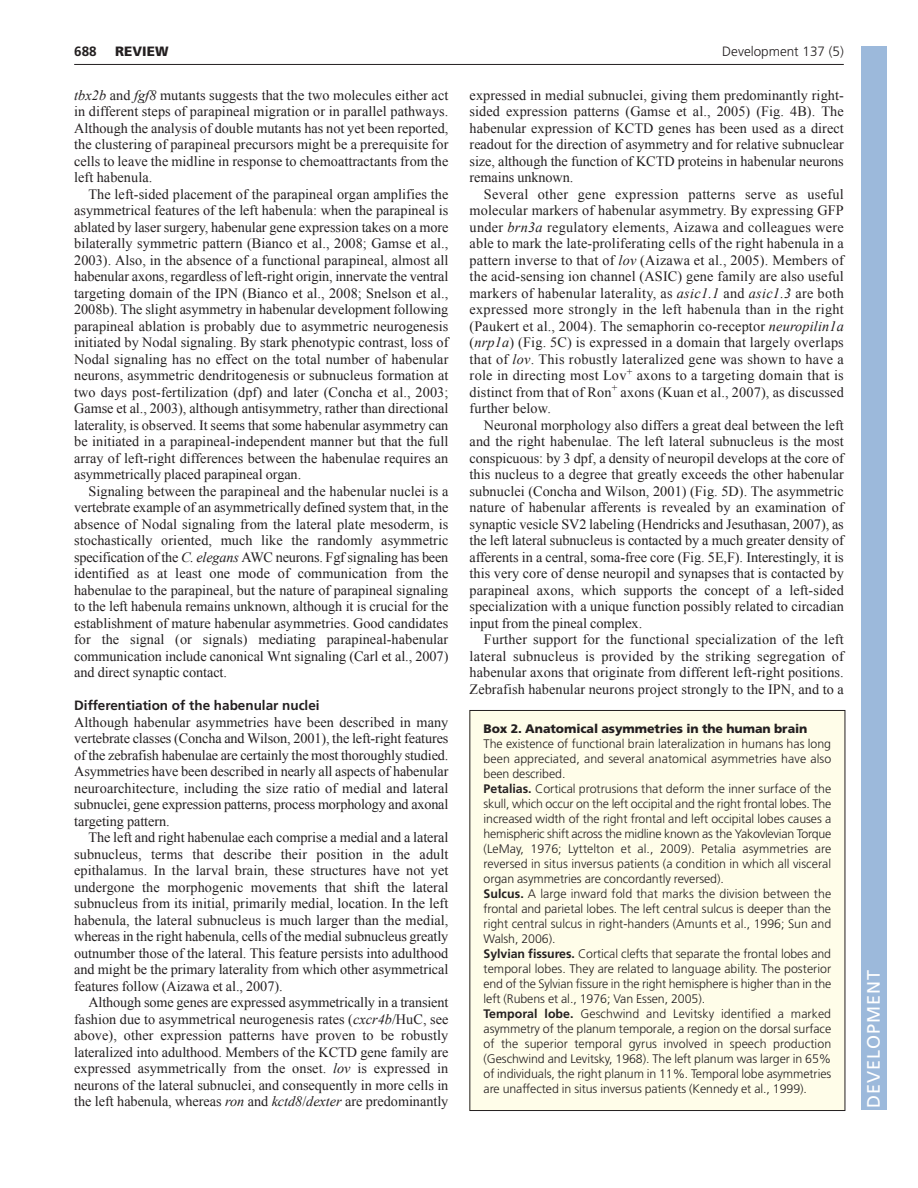
<style>
.page{position:relative;width:918px;height:1188px;background:#fff}
.page>*{position:absolute;margin:0;border:0;box-sizing:border-box;transform-origin:0 0}
.t1{font:18px "Frutiger LT Std";letter-spacing:.055em;color:#fff}
.t2{font:14.25px/16.5px "Times New Roman";letter-spacing:-.005em;color:#231f20;text-align:justify}
.t3{font:700 13.5px "Frutiger LT Std";color:#231f20}
.t4{font:300 13.5px "Frutiger LT Std";color:#231f20}
.t5{font:900 13.5px "Frutiger LT Std";color:#231f20}
.t6{font:300 12.3px/15px "Frutiger LT Std";letter-spacing:-.005em;color:#231f20}
.t7{font:900 12.3px "Frutiger LT Std";letter-spacing:-.005em;color:#231f20}
.s1{font-style:italic}
.s2{font-weight:700}
</style>
<div class="page">
<hr style="left:74px;top:64px;width:770px;height:1px;background:#231f20">
<div style="left:470px;top:710px;width:375px;height:401px;background:#fffde9"></div>
<div style="left:470px;top:710px;width:375px;height:401px;border:1px solid #231f20"></div>
<div style="left:861px;top:46px;width:25px;height:1064px;background:#9cb9db"></div>
<p class="t5" style="left:115px;top:46px;width:55px">REVIEW</p>
<p class="t4" style="left:722px;top:46px;width:123px">Development 137 (5)</p>
<p class="t3" style="left:74px;top:46px;width:24px">688</p>
<p class="t2" style="left:74px;top:87px;width:376px"><span class="s1">tbx2b</span> and <span class="s1">fgf8</span> mutants suggests that the two molecules either act in different steps of parapineal migration or in parallel pathways.<br>Although the analysis of double mutants has not yet been reported, the clustering of parapineal precursors might be a prerequisite for cells to leave the midline in response to chemoattractants from the left habenula.</p>
<p class="t2" style="left:74px;top:186px;width:376px;text-indent:14px">The left-sided placement of the parapineal organ amplifies the asymmetrical features of the left habenula: when the parapineal is ablated by laser surgery, habenular gene expression takes on a more bilaterally symmetric pattern (Bianco et al., 2008; Gamse et al., 2003). Also, in the absence of a functional parapineal, almost all habenular axons, regardless of left-right origin, innervate the ventral targeting domain of the IPN (Bianco et al., 2008; Snelson et al., 2008b). The slight asymmetry in habenular development following parapineal ablation is probably due to asymmetric neurogenesis initiated by Nodal signaling. By stark phenotypic contrast, loss of Nodal signaling has no effect on the total number of habenular neurons, asymmetric dendritogenesis or subnucleus formation at two days post-fertilization (dpf) and later (Concha et al., 2003; Gamse et al., 2003), although antisymmetry, rather than directional laterality, is observed. It seems that some habenular asymmetry can be initiated in a parapineal-independent manner but that the full array of left-right differences between the habenulae requires an asymmetrically placed parapineal organ.</p>
<p class="t2" style="left:74px;top:483px;width:376px;text-indent:14px">Signaling between the parapineal and the habenular nuclei is a vertebrate example of an asymmetrically defined system that, in the absence of Nodal signaling from the lateral plate mesoderm, is stochastically oriented, much like the randomly asymmetric specification of the <span class="s1">C. elegans</span> AWC neurons. Fgf signaling has been identified as at least one mode of communication from the habenulae to the parapineal, but the nature of parapineal signaling to the left habenula remains unknown, although it is crucial for the establishment of mature habenular asymmetries. Good candidates for the signal (or signals) mediating parapineal-habenular communication include canonical Wnt signaling (Carl et al., 2007) and direct synaptic contact.</p>
<p class="t3" style="left:74px;top:700px;width:247px">Differentiation of the habenular nuclei</p>
<p class="t2" style="left:74px;top:714px;width:376px">Although habenular asymmetries have been described in many vertebrate classes (Concha and Wilson, 2001), the left-right features of the zebrafish habenulae are certainly the most thoroughly studied.<br>Asymmetries have been described in nearly all aspects of habenular neuroarchitecture, including the size ratio of medial and lateral subnuclei, gene expression patterns, process morphology and axonal targeting pattern.</p>
<p class="t2" style="left:74px;top:829px;width:376px;text-indent:14px">The left and right habenulae each comprise a medial and a lateral subnucleus, terms that describe their position in the adult epithalamus. In the larval brain, these structures have not yet undergone the morphogenic movements that shift the lateral subnucleus from its initial, primarily medial, location. In the left habenula, the lateral subnucleus is much larger than the medial, whereas in the right habenula, cells of the medial subnucleus greatly outnumber those of the lateral. This feature persists into adulthood and might be the primary laterality from which other asymmetrical features follow (Aizawa et al., 2007).</p>
<p class="t2" style="left:74px;top:994px;width:376px;text-indent:14px">Although some genes are expressed asymmetrically in a transient fashion due to asymmetrical neurogenesis rates (<span class="s1">cxcr4b</span>/HuC, see above), other expression patterns have proven to be robustly lateralized into adulthood. Members of the KCTD gene family are expressed asymmetrically from the onset. <span class="s1">lov</span> is expressed in neurons of the lateral subnuclei, and consequently in more cells in the left habenula, whereas <span class="s1">ron</span> and <span class="s1">kctd8</span>/<span class="s1">dexter</span> are predominantly</p>
<p class="t2" style="left:470px;top:87px;width:376px">expressed in medial subnuclei, giving them predominantly right&shy;sided expression patterns (Gamse et al., 2005) (Fig. 4B). The habenular expression of KCTD genes has been used as a direct readout for the direction of asymmetry and for relative subnuclear size, although the function of KCTD proteins in habenular neurons remains unknown.</p>
<p class="t2" style="left:470px;top:186px;width:376px;text-indent:14px">Several other gene expression patterns serve as useful molecular markers of habenular asymmetry. By expressing GFP under <span class="s1">brn3a</span> regulatory elements, Aizawa and colleagues were able to mark the late-proliferating cells of the right habenula in a pattern inverse to that of <span class="s1">lov</span> (Aizawa et al., 2005). Members of the acid-sensing ion channel (ASIC) gene family are also useful markers of habenular laterality, as <span class="s1">asic1.1</span> and <span class="s1">asic1.3</span> are both expressed more strongly in the left habenula than in the right (Paukert et al., 2004). The semaphorin co-receptor <span class="s1">neuropilin1a </span>(<span class="s1">nrp1a</span>) (Fig. 5C) is expressed in a domain that largely overlaps that of <span class="s1">lov</span>. This robustly lateralized gene was shown to have a role in directing most Lov<sup>+</sup> axons to a targeting domain that is distinct from that of Ron<sup>+</sup> axons (Kuan et al., 2007), as discussed further below.</p>
<p class="t2" style="left:470px;top:417px;width:376px;text-indent:14px">Neuronal morphology also differs a great deal between the left and the right habenulae. The left lateral subnucleus is the most conspicuous: by 3 dpf, a density of neuropil develops at the core of this nucleus to a degree that greatly exceeds the other habenular subnuclei (Concha and Wilson, 2001) (Fig. 5D). The asymmetric nature of habenular afferents is revealed by an examination of synaptic vesicle SV2 labeling (Hendricks and Jesuthasan, 2007), as the left lateral subnucleus is contacted by a much greater density of afferents in a central, soma-free core (Fig. 5E,F). Interestingly, it is this very core of dense neuropil and synapses that is contacted by parapineal axons, which supports the concept of a left-sided specialization with a unique function possibly related to circadian input from the pineal complex.</p>
<p class="t2" style="left:470px;top:631px;width:376px;text-indent:14px">Further support for the functional specialization of the left lateral subnucleus is provided by the striking segregation of habenular axons that originate from different left-right positions.<br>Zebrafish habenular neurons project strongly to the IPN, and to a</p>
<p class="t7" style="left:484px;top:724px;width:325px">Box 2. Anatomical asymmetries in the human brain</p>
<p class="t6" style="left:484px;top:738px;width:349px">The existence of functional brain lateralization in humans has long been appreciated, and several anatomical asymmetries have also been described.<br><span class="s2">Petalias.</span> Cortical protrusions that deform the inner surface of the skull, which occur on the left occipital and the right frontal lobes. The increased width of the right frontal and left occipital lobes causes a hemispheric shift across the midline known as the Yakovlevian Torque (LeMay, 1976; Lyttelton et al., 2009). Petalia asymmetries are reversed in situs inversus patients (a condition in which all visceral organ asymmetries are concordantly reversed).<br><span class="s2">Sulcus.</span> A large inward fold that marks the division between the frontal and parietal lobes. The left central sulcus is deeper than the right central sulcus in right-handers (Amunts et al., 1996; Sun and Walsh, 2006).<br><span class="s2">Sylvian fissures.</span> Cortical clefts that separate the frontal lobes and temporal lobes. They are related to language ability. The posterior end of the Sylvian fissure in the right hemisphere is higher than in the left (Rubens et al., 1976; Van Essen, 2005).<br><span class="s2">Temporal lobe.</span> Geschwind and Levitsky identified a marked asymmetry of the planum temporale, a region on the dorsal surface of the superior temporal gyrus involved in speech production (Geschwind and Levitsky, 1968). The left planum was larger in 65% of individuals, the right planum in 11%. Temporal lobe asymmetries are unaffected in situs inversus patients (Kennedy et al., 1999).</p>
<p class="t1" style="left:863px;top:1108px;width:140px;rotate:-90deg">DEVELOPMENT</p>
</div>
